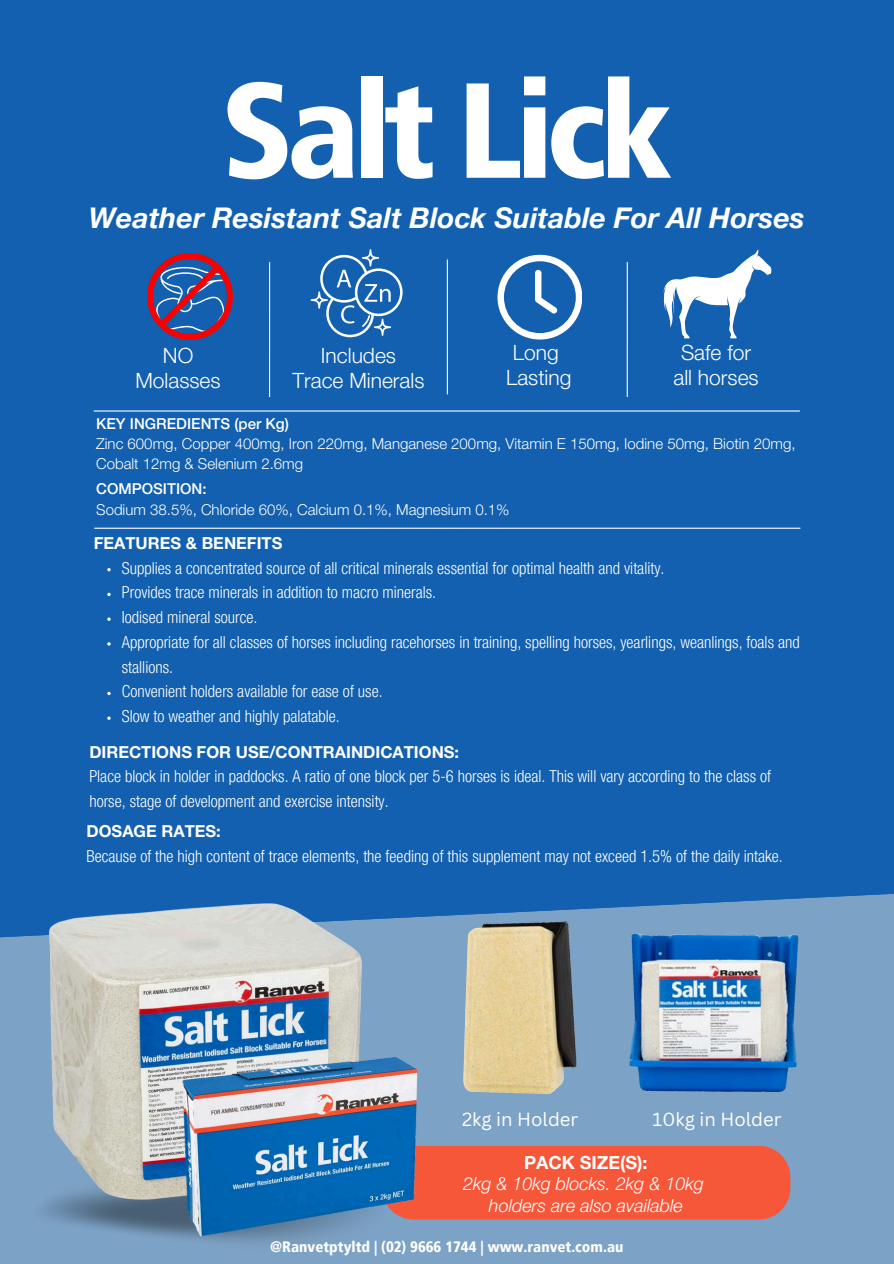
<style>
.page{position:relative;width:894px;height:1264px;background:#fff}
.page>*{position:absolute;margin:0;border:0;box-sizing:border-box;transform-origin:0 0}
.t1{font:900 condensed 135px "Frutiger LT Pro";letter-spacing:-.05em;color:#fff}
.t2{font:italic 700 28.5px "Helvetica Neue LT Pro";color:#fff}
.t3{font:300 21px/24.8px "Helvetica Neue LT Pro";color:#fff;text-align:center}
.t4{font:18.45px "Canva Sans";color:#fff}
.t5{font:italic 300 18px/21.3px "Helvetica Neue LT Pro";color:#fff;text-align:center}
.t6{font:300 condensed 16.5px/24.8px "Helvetica Neue LT Pro";color:#fff}
.t7{font:700 16.5px "Helvetica Neue LT Pro";color:#fff}
.t8{font:300 15px/20.2px "Helvetica Neue LT Pro";color:#fff}
.t9{font:900 condensed 15px "Frutiger LT Pro";color:#fff}
.t10{font:500 15px "Helvetica Neue LT Pro";color:#fff}
.s1{font-weight:700;font-style:normal}
</style>
<div class="page">
<div style="left:0;top:0;width:893px;height:1263px;background:#1260af"></div>
<svg style="left:0;top:894px;width:893px;height:369px;background:#739cc3"></svg>
<img style="left:20px;top:1117px;width:392px;height:146px">
<hr style="left:269px;top:262px;width:1px;height:135px;background:#fff">
<hr style="left:94px;top:410px;width:705px;height:1px;background:#fff">
<hr style="left:94px;top:527px;width:706px;height:2px;background:#fff">
<hr style="left:446px;top:259px;width:2px;height:135px;background:#fff">
<hr style="left:626px;top:262px;width:1px;height:135px;background:#fff">
<div style="left:382px;top:1145px;width:408px;height:74px;background:#f65739;border-radius:32px"></div>
<img style="left:47px;top:894px;width:317px;height:317px">
<img style="left:147px;top:254px;width:86px;height:85px">
<svg style="left:310px;top:249px;width:92px;height:88px"></svg>
<svg style="left:497px;top:255px;width:84px;height:84px"></svg>
<svg style="left:663px;top:249px;width:108px;height:89px"></svg>
<img style="left:175px;top:1046px;width:247px;height:201px">
<img style="left:434px;top:921px;width:172px;height:172px">
<img style="left:627px;top:926px;width:172px;height:172px">
<svg style="left:107px;top:568px;width:4px;height:3px"></svg>
<svg style="left:107px;top:592px;width:4px;height:4px"></svg>
<svg style="left:107px;top:617px;width:4px;height:4px"></svg>
<svg style="left:107px;top:642px;width:4px;height:3px"></svg>
<svg style="left:107px;top:691px;width:4px;height:4px"></svg>
<svg style="left:107px;top:716px;width:4px;height:4px"></svg>
<h1 class="t1" style="left:221px;top:48px;width:452px">Salt Lick</h1>
<p class="t2" style="left:89px;top:208px;width:717px">Weather Resistant Salt Block Suitable For All Horses</p>
<h5 class="t3" style="left:135px;top:346px;width:87px">NO<br>Molasses</h5>
<p class="t3" style="left:292px;top:346px;width:133px">Includes<br>Trace Minerals</p>
<p class="t3" style="left:506px;top:343px;width:67px">Long<br>Lasting</p>
<p class="t3" style="left:673px;top:343px;width:87px">Safe for all horses</p>
<p class="t10" style="left:96px;top:418px;width:194px">KEY INGREDIENTS (per Kg)</p>
<p class="t8" style="left:96px;top:435px;width:700px">Zinc 600mg, Copper 400mg, Iron 220mg, Manganese 200mg, Vitamin E 150mg, Iodine 50mg, Biotin 20mg,<br>Cobalt 12mg &amp; Selenium 2.6mg</p>
<h3 class="t10" style="left:96px;top:483px;width:112px">COMPOSITION:</h3>
<p class="t8" style="left:96px;top:501px;width:415px">Sodium 38.5%, Chloride 60%, Calcium 0.1%, Magnesium 0.1%</p>
<p class="t7" style="left:94px;top:537px;width:190px">FEATURES &amp; BENEFITS</p>
<h3 class="t6" style="left:122px;top:557px;width:544px">Supplies a concentrated source of all critical minerals essential for optimal health and vitality.</h3>
<h3 class="t6" style="left:122px;top:582px;width:316px">Provides trace minerals in addition to macro minerals.</h3>
<p class="t6" style="left:122px;top:607px;width:137px">Iodised mineral source.</p>
<p class="t6" style="left:122px;top:632px;width:679px">Appropriate for all classes of horses including racehorses in training, spelling horses, yearlings, weanlings, foals and stallions.</p>
<p class="t6" style="left:122px;top:681px;width:262px">Convenient holders available for ease of use.</p>
<p class="t6" style="left:122px;top:706px;width:219px">Slow to weather and highly palatable.</p>
<h2 class="t7" style="left:89px;top:746px;width:371px">DIRECTIONS FOR USE/CONTRAINDICATIONS:</h2>
<p class="t6" style="left:89px;top:766px;width:683px">Place block in holder in paddocks. A ratio of one block per 5-6 horses is ideal. This will vary according to the class of</p>
<p class="t6" style="left:89px;top:791px;width:301px">horse, stage of development and exercise intensity.</p>
<p class="t7" style="left:86px;top:825px;width:136px">DOSAGE RATES:</p>
<p class="t6" style="left:86px;top:846px;width:697px">Because of the high content of trace elements, the feeding of this supplement may not exceed 1.5% of the daily intake.</p>
<p class="t4" style="left:462px;top:1106px;width:118px">2kg in Holder</p>
<p class="t4" style="left:652px;top:1106px;width:130px">10kg in Holder</p>
<h3 class="t5" style="left:463px;top:1154px;width:242px"><span class="s1">PACK SIZE(S):<br></span>2kg &amp; 10kg blocks. 2kg &amp; 10kg holders are also available</h3>
<p class="t9" style="left:270px;top:1237px;width:354px">@Ranvetptyltd | (02) 9666 1744 | www.ranvet.com.au</p>
</div>
